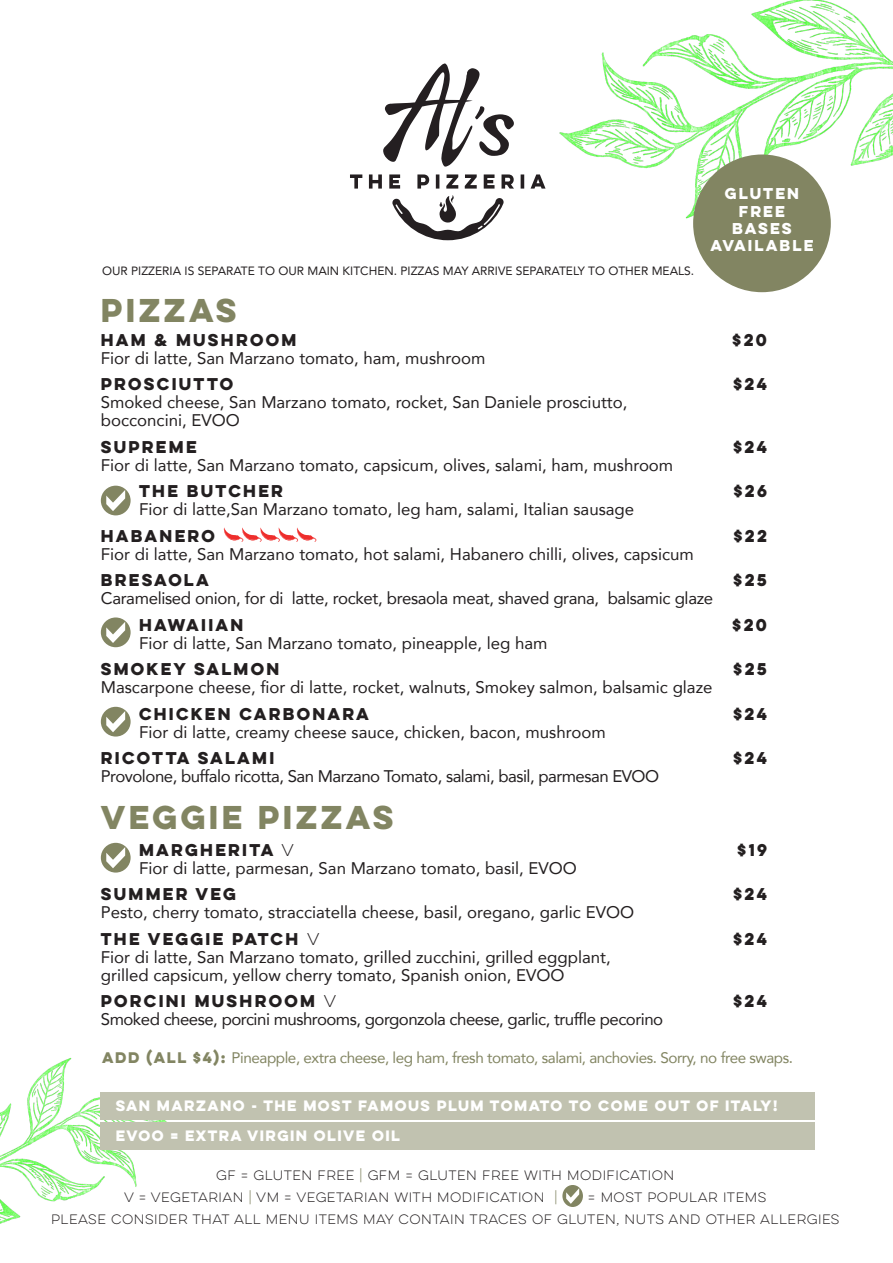
<style>
.page{position:relative;width:893px;height:1263px;background:#fff}
.page>*{position:absolute;margin:0;border:0;box-sizing:border-box;transform-origin:0 0}
.t1{font:700 29.55px "Lulo Clean One";letter-spacing:-.11em;color:#828562}
.t2{font:16.8px/18px "Avenir";color:#231f20}
.t3{font:16.8px "Avenir";letter-spacing:-.03em;color:#231f20}
.t4{font:16.8px "Avenir";letter-spacing:-.02em;color:#231f20}
.t5{font:700 15.3px "Lulo Clean One";letter-spacing:-.08em;color:#231f20}
.t6{font:15.3px "Avenir";letter-spacing:-.03em;color:#828562}
.t7{font:700 14.1px/17.2px "Lulo Clean One";letter-spacing:-.08em;color:#fff;text-align:center}
.t8{font:700 13.5px "Lulo Clean One";letter-spacing:-.12em;color:#fff}
.t9{font:12.15px/21.8px "Lulo Clean One";letter-spacing:-.16em;color:#231f20}
.t10{font:12px "Avenir";color:#231f20}
.s1{font-weight:400}
.s2{font-family:"Lulo Clean One";font-weight:700;font-size:13.8px}
.s3{color:#828562}
</style>
<div class="page">
<img style="left:0;top:1058px;width:176px;height:166px">
<img style="left:559px;top:0;width:334px;height:243px">
<svg style="left:350px;top:174px;width:196px;height:15px"></svg>
<svg style="left:392px;top:195px;width:112px;height:45px"></svg>
<svg style="left:383px;top:63px;width:131px;height:104px"></svg>
<svg style="left:223px;top:527px;width:94px;height:15px"></svg>
<div style="left:101px;top:1092px;width:714px;height:28px;background:#c1c2b0"></div>
<div style="left:101px;top:1122px;width:714px;height:27px;background:#c1c2b0"></div>
<svg style="left:101px;top:843px;width:30px;height:29px"></svg>
<svg style="left:101px;top:486px;width:30px;height:29px"></svg>
<svg style="left:101px;top:617px;width:30px;height:30px"></svg>
<svg style="left:101px;top:707px;width:30px;height:29px"></svg>
<svg style="left:562px;top:1185px;width:21px;height:22px"></svg>
<div style="left:693px;top:154px;width:138px;height:138px;background:#828562;border-radius:50%"></div>
<p class="t10" style="left:102px;top:262px;width:594px">OUR PIZZERIA IS SEPARATE TO OUR MAIN KITCHEN. PIZZAS MAY ARRIVE SEPARATELY TO OTHER MEALS.</p>
<p class="t1" style="left:101px;top:287px;width:144px">PIZZAS</p>
<p class="t7" style="left:710px;top:185px;width:108px">GLUTEN<br>FREE<br>BASES<br>AVAILABLE</p>
<p class="t5" style="left:101px;top:328px;width:200px">HAM &amp; MUSHROOM</p>
<p class="t5" style="left:732px;top:328px;width:40px">$20</p>
<p class="t2" style="left:101px;top:349px;width:386px">Fior di latte, San Marzano tomato, ham, mushroom</p>
<p class="t5" style="left:101px;top:372px;width:137px">PROSCIUTTO</p>
<p class="t5" style="left:733px;top:372px;width:39px">$24</p>
<p class="t2" style="left:101px;top:393px;width:528px">Smoked cheese, San Marzano tomato, rocket, San Daniele prosciutto, bocconcini, EVOO</p>
<p class="t5" style="left:101px;top:435px;width:101px">SUPREME</p>
<p class="t5" style="left:733px;top:435px;width:39px">$24</p>
<p class="t2" style="left:101px;top:456px;width:574px">Fior di latte, San Marzano tomato, capsicum, olives, salami, ham, mushroom</p>
<p class="t5" style="left:139px;top:479px;width:149px">THE BUTCHER</p>
<p class="t5" style="left:733px;top:479px;width:39px">$26</p>
<p class="t2" style="left:139px;top:500px;width:497px">Fior di latte,San Marzano tomato, leg ham, salami, Italian sausage</p>
<p class="t5" style="left:101px;top:524px;width:119px">HABANERO</p>
<p class="t5" style="left:733px;top:524px;width:39px">$22</p>
<p class="t2" style="left:101px;top:545px;width:594px">Fior di latte, San Marzano tomato, hot salami, Habanero chilli, olives, capsicum</p>
<p class="t5" style="left:101px;top:568px;width:113px">BRESAOLA</p>
<p class="t5" style="left:733px;top:568px;width:39px">$25</p>
<p class="t4" style="left:101px;top:585px;width:614px">Caramelised onion, for di latte, rocket, bresaola meat, shaved grana, balsamic glaze</p>
<p class="t5" style="left:139px;top:613px;width:109px">HAWAIIAN</p>
<p class="t5" style="left:732px;top:613px;width:40px">$20</p>
<p class="t2" style="left:139px;top:634px;width:410px">Fior di latte, San Marzano tomato, pineapple, leg ham</p>
<p class="t5" style="left:101px;top:657px;width:183px">SMOKEY SALMON</p>
<p class="t5" style="left:733px;top:657px;width:39px">$25</p>
<p class="t2" style="left:101px;top:678px;width:613px">Mascarpone cheese, fior di latte, rocket, walnuts, Smokey salmon, balsamic glaze</p>
<p class="t5" style="left:139px;top:702px;width:235px">CHICKEN CARBONARA</p>
<p class="t5" style="left:733px;top:702px;width:39px">$24</p>
<p class="t2" style="left:139px;top:723px;width:468px">Fior di latte, creamy cheese sauce, chicken, bacon, mushroom</p>
<p class="t5" style="left:101px;top:746px;width:178px">RICOTTA SALAMI</p>
<p class="t5" style="left:733px;top:746px;width:39px">$24</p>
<p class="t3" style="left:101px;top:763px;width:560px">Provolone, buffalo ricotta, San Marzano Tomato, salami, basil, parmesan EVOO</p>
<p class="t1" style="left:101px;top:795px;width:301px">VEGGIE PIZZAS</p>
<p class="t5" style="left:139px;top:838px;width:159px">MARGHERITA <span class="s1">V</span></p>
<p class="t5" style="left:737px;top:838px;width:35px">$19</p>
<p class="t2" style="left:139px;top:859px;width:439px">Fior di latte, parmesan, San Marzano tomato, basil, EVOO</p>
<p class="t5" style="left:101px;top:882px;width:140px">SUMMER VEG</p>
<p class="t5" style="left:733px;top:882px;width:39px">$24</p>
<p class="t2" style="left:101px;top:903px;width:535px">Pesto, cherry tomato, stracciatella cheese, basil, oregano, garlic EVOO</p>
<p class="t5" style="left:101px;top:927px;width:223px">THE VEGGIE PATCH <span class="s1">V</span></p>
<p class="t5" style="left:733px;top:927px;width:39px">$24</p>
<p class="t2" style="left:101px;top:948px;width:511px">Fior di latte, San Marzano tomato, grilled zucchini, grilled eggplant, grilled capsicum, yellow cherry tomato, Spanish onion, EVOO</p>
<p class="t5" style="left:101px;top:989px;width:240px">PORCINI MUSHROOM <span class="s1">V</span></p>
<p class="t5" style="left:733px;top:989px;width:39px">$24</p>
<p class="t3" style="left:101px;top:1006px;width:564px">Smoked cheese, porcini mushrooms, gorgonzola cheese, garlic, truffle pecorino</p>
<p class="t6" style="left:102px;top:1045px;width:693px"><span class="s2">Add (All $4):</span> Pineapple, extra cheese, leg ham, fresh tomato, salami, anchovies. Sorry, no free swaps.</p>
<p class="t8" style="left:116px;top:1095px;width:666px">SAN MARZANO - THE MOST FAMOUS PLUM TOMATO TO COME OUT OF ITALY!</p>
<p class="t8" style="left:116px;top:1125px;width:289px">EVOO = EXTRA VIRGIN OLIVE OIL</p>
<p class="t9" style="left:124px;top:1164px;width:554px;text-indent:92px">GF = GLUTEN FREE <span class="s3">|</span> GFM = GLUTEN FREE WITH MODIFICATION<br>V = VEGETARIAN <span class="s3">|</span> VM = VEGETARIAN WITH MODIFICATION <span class="s3">|</span></p>
<p class="t9" style="left:588px;top:1186px;width:182px">= MOST POPULAR ITEMS</p>
<p class="t9" style="left:51px;top:1209px;width:792px">PLEASE CONSIDER THAT ALL MENU ITEMS MAY CONTAIN TRACES OF GLUTEN, NUTS AND OTHER ALLERGIES</p>
</div>
